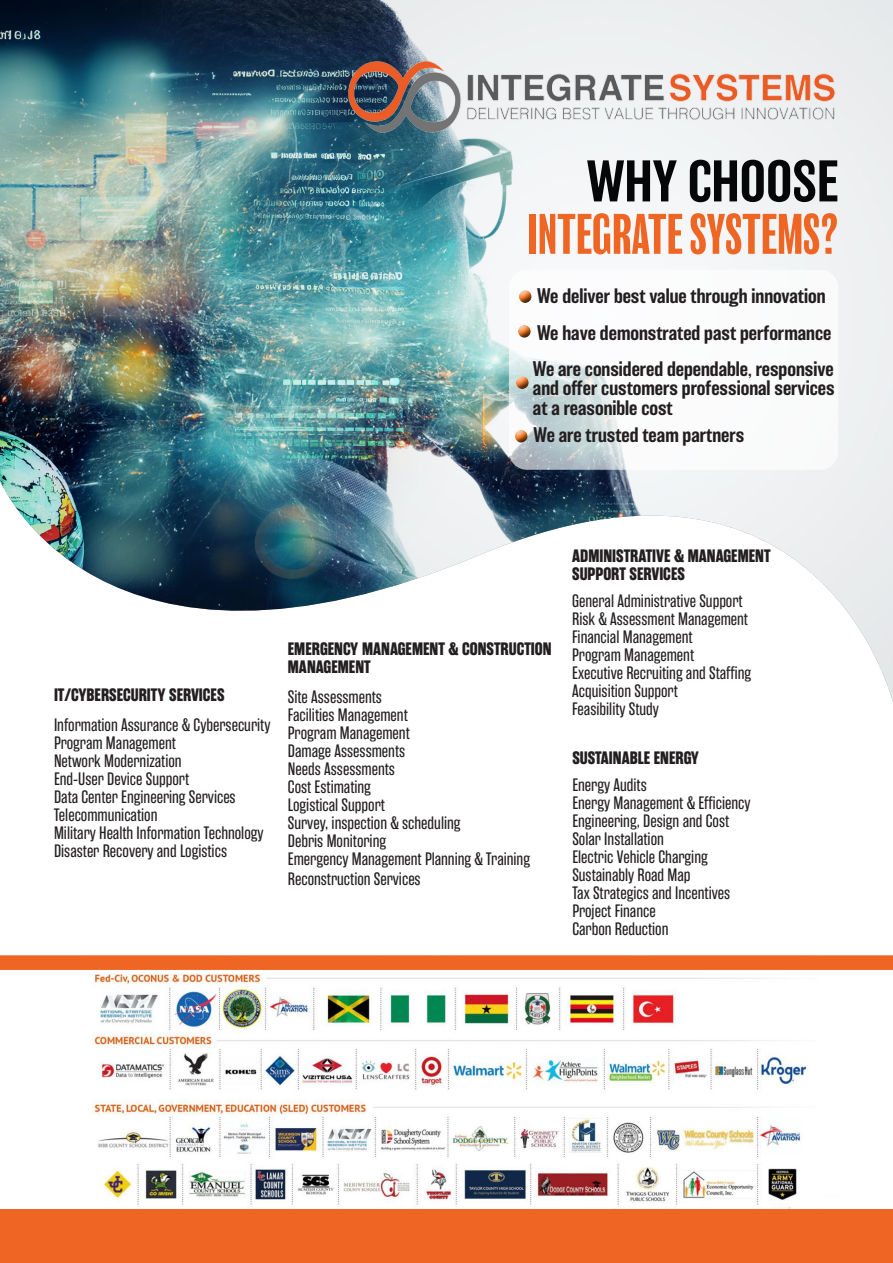
<style>
.page{position:relative;width:893px;height:1263px;background:#fff}
.page>*{position:absolute;margin:0;border:0;box-sizing:border-box;transform-origin:0 0}
.t1{font:500 54px "Balboa";color:#060709}
.t2{font:condensed 52.5px "Balboa";color:#ef6624}
.t3{font:500 19.5px/19.5px "Balboa";color:#231f20;text-align:justify}
.t4{font:18px "Rama Gothic E";color:#231f20}
.t5{font:700 18px/18px "Rama Gothic E";color:#231f20}
</style>
<div class="page">
<img style="left:0;top:0;width:893px;height:702px">
<img style="left:55px;top:974px;width:785px;height:289px">
<img style="left:342px;top:54px;width:497px;height:83px">
<div style="left:0;top:1209px;width:893px;height:53px;background:#ef6624"></div>
<svg style="left:0;top:955px;width:893px;height:15px;background:#ef6929"></svg>
<svg style="left:509px;top:270px;width:329px;height:200px"></svg>
<div style="left:517px;top:288px;width:15px;height:12px;background:#fff"></div>
<div style="left:517px;top:290px;width:15px;height:14px;background:#231f20;opacity:.75"></div>
<div style="left:516px;top:322px;width:15px;height:13px;background:#fff"></div>
<div style="left:516px;top:325px;width:15px;height:14px;background:#231f20;opacity:.75"></div>
<div style="left:514px;top:374px;width:15px;height:12px;background:#cae2e2"></div>
<div style="left:514px;top:376px;width:15px;height:14px;background:#231f20;opacity:.75"></div>
<div style="left:513px;top:427px;width:15px;height:13px;background:#fff"></div>
<div style="left:513px;top:430px;width:15px;height:14px;background:#231f20;opacity:.75"></div>
<p class="t1" style="left:587px;top:152px;width:254px">WHY CHOOSE</p>
<p class="t2" style="left:528px;top:207px;width:313px">INTEGRATE SYSTEMS?</p>
<p class="t3" style="left:537px;top:287px;width:290px">We deliver best value through innovation</p>
<p class="t3" style="left:537px;top:323px;width:296px">We have demonstrated past performance</p>
<p class="t3" style="left:533px;top:359px;width:303px">We are considered dependable, responsive and offer customers professional services at a reasonible cost</p>
<p class="t3" style="left:534px;top:425px;width:212px">We are trusted team partners</p>
<p class="t5" style="left:54px;top:686px;width:172px">IT/CYBERSECURITY SERVICES</p>
<p class="t4" style="left:54px;top:715px;width:218px">Information Assurance &amp; Cybersecurity</p>
<p class="t4" style="left:54px;top:733px;width:123px">Program Management</p>
<p class="t4" style="left:54px;top:751px;width:129px">Network Modernization</p>
<p class="t4" style="left:54px;top:769px;width:137px">End-User Device Support</p>
<p class="t4" style="left:54px;top:787px;width:183px">Data Center Engineering Services</p>
<p class="t4" style="left:54px;top:805px;width:105px">Telecommunication</p>
<p class="t4" style="left:54px;top:823px;width:211px">Military Health Information Technology</p>
<p class="t4" style="left:54px;top:841px;width:175px">Disaster Recovery and Logistics</p>
<p class="t5" style="left:288px;top:640px;width:265px">EMERGENCY MANAGEMENT &amp; CONSTRUCTION<br>MANAGEMENT</p>
<p class="t4" style="left:288px;top:687px;width:96px">Site Assessments</p>
<p class="t4" style="left:288px;top:705px;width:121px">Facilities Management</p>
<p class="t4" style="left:288px;top:723px;width:123px">Program Management</p>
<p class="t4" style="left:288px;top:741px;width:119px">Damage Assessments</p>
<p class="t4" style="left:288px;top:759px;width:109px">Needs Assessments</p>
<p class="t4" style="left:288px;top:777px;width:85px">Cost Estimating</p>
<p class="t4" style="left:288px;top:795px;width:99px">Logistical Support</p>
<p class="t4" style="left:288px;top:813px;width:174px">Survey, inspection &amp; scheduling</p>
<p class="t4" style="left:288px;top:831px;width:100px">Debris Monitoring</p>
<p class="t4" style="left:288px;top:849px;width:244px">Emergency Management Planning &amp; Training</p>
<p class="t4" style="left:288px;top:869px;width:134px">Reconstruction Services</p>
<p class="t5" style="left:572px;top:547px;width:200px">ADMINISTRATIVE &amp; MANAGEMENT</p>
<p class="t5" style="left:572px;top:565px;width:114px">SUPPORT SERVICES</p>
<p class="t4" style="left:572px;top:591px;width:172px">General Administrative Support</p>
<p class="t4" style="left:572px;top:609px;width:177px">Risk &amp; Assessment Management</p>
<p class="t4" style="left:572px;top:627px;width:122px">Financial Management</p>
<p class="t4" style="left:572px;top:645px;width:123px">Program Management</p>
<p class="t4" style="left:572px;top:663px;width:180px">Executive Recruiting and Staffing</p>
<p class="t4" style="left:572px;top:681px;width:107px">Acquisition Support</p>
<p class="t4" style="left:572px;top:699px;width:88px">Feasibility Study</p>
<p class="t5" style="left:572px;top:749px;width:128px">SUSTAINABLE ENERGY</p>
<p class="t4" style="left:572px;top:775px;width:76px">Energy Audits</p>
<p class="t4" style="left:572px;top:793px;width:180px">Energy Management &amp; Efficiency</p>
<p class="t4" style="left:572px;top:811px;width:158px">Engineering, Design and Cost</p>
<p class="t4" style="left:572px;top:829px;width:93px">Solar Installation</p>
<p class="t4" style="left:572px;top:847px;width:137px">Electric Vehicle Charging</p>
<p class="t4" style="left:572px;top:865px;width:120px">Sustainably Road Map</p>
<p class="t4" style="left:572px;top:883px;width:159px">Tax Strategics and Incentives</p>
<p class="t4" style="left:572px;top:901px;width:85px">Project Finance</p>
<p class="t4" style="left:572px;top:919px;width:98px">Carbon Reduction</p>
</div>
